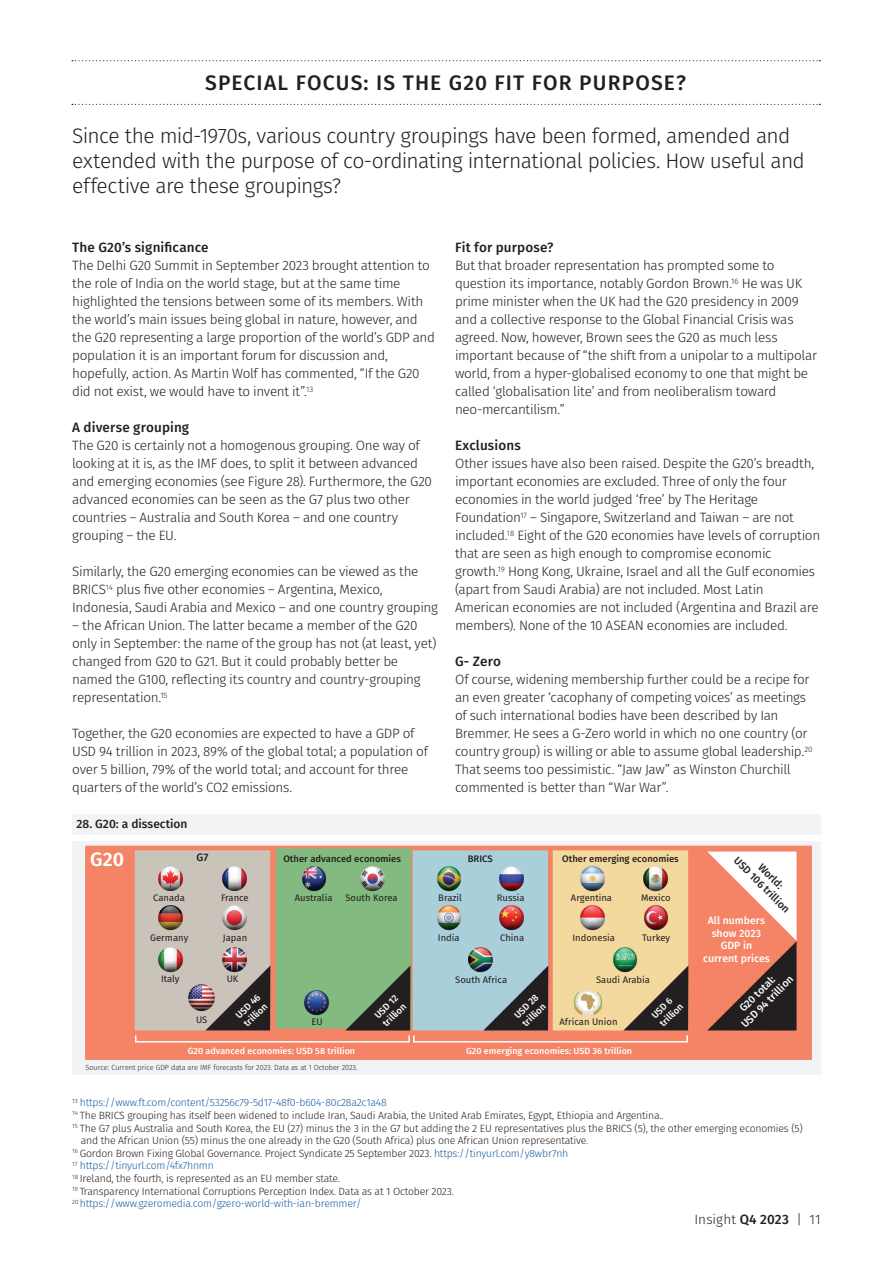
<style>
.page{position:relative;width:893px;height:1263px;background:#fff}
.page>*{position:absolute;margin:0;border:0;box-sizing:border-box;transform-origin:0 0}
.Them_Intro{font:300 21px/25.2px "Fira Sans";letter-spacing:-.03em;color:#231f20}
._14_pt_Title__dotted_lines{font:500 21px "Fira Sans";letter-spacing:.055em;color:#231f20}
.t1{font:600 19.5px "Fira Sans";color:#fff}
._7_Body_Copy{font:300 13.5px/18px "Fira Sans";letter-spacing:-.025em;color:#231f20}
._6_Subheads{font:500 13.5px "Fira Sans";letter-spacing:.01em;color:#231f20}
._7_Body_Copy-2{font:300 13.5px "Fira Sans";letter-spacing:.005em;color:#231f20}
.Chart_title{font:500 12px "Fira Sans";color:#231f20}
.t2{font:500 10.8px "Fira Sans";color:#231f20}
._7_pt_Footnote{font:300 10.5px/12.6px "Fira Sans";letter-spacing:-.02em;color:#231f20}
._7_pt_Footnote-2{font:300 10.5px "Fira Sans";letter-spacing:-.02em;color:#175d9e}
.t3{font:500 10.5px/12.6px "Fira Sans";color:#fff;text-align:center}
.t4{font:500 10.5px/12.6px "Fira Sans";color:#231f20;text-align:center}
.t5{font:9.45px "Fira Sans";color:#231f20}
.t6{font:500 9.45px/11.4px "Fira Sans";color:#fff}
.t7{font:500 9.45px "Fira Sans";color:#231f20}
.t8{font:500 9px "Fira Sans";color:#fff}
.t9{font:300 7.5px "Fira Sans";color:#231f20}
.s1{color:#175d9e}
.s2{font-weight:500}
</style>
<div class="page">
<svg style="left:72px;top:60px;width:748px;height:1px"></svg>
<svg style="left:72px;top:104px;width:748px;height:1px"></svg>
<div style="left:72px;top:814px;width:749px;height:21px;background:#f1f3f5"></div>
<div style="left:72px;top:840px;width:749px;height:234px;background:#f1f3f5"></div>
<svg style="left:85px;top:846px;width:727px;height:214px;background:#f38567"></svg>
<svg style="left:135px;top:848px;width:553px;height:194px;background:#aeae96"></svg>
<svg style="left:707px;top:851px;width:89px;height:179px"></svg>
<img style="left:573px;top:990px;width:29px;height:25px">
<p class="_14_pt_Title__dotted_lines" style="left:205px;top:66px;width:482px">SPECIAL FOCUS: IS THE G20 FIT FOR PURPOSE?</p>
<p class="Them_Intro" style="left:72px;top:122px;width:734px">Since the mid-1970s, various country groupings have been formed, amended and extended with the purpose of co-ordinating international policies. How useful and effective are these groupings?</p>
<p class="_6_Subheads" style="left:72px;top:236px;width:138px">The G20’s significance</p>
<p class="_7_Body_Copy" style="left:72px;top:256px;width:364px">The Delhi G20 Summit in September 2023 brought attention to the role of India on the world stage, but at the same time highlighted the tensions between some of its members. With the world’s main issues being global in nature, however, and the G20 representing a large proportion of the world’s GDP and population it is an important forum for discussion and, hopefully, action. As Martin Wolf has commented, “If the G20 did not exist, we would have to invent it”.<sup>13</sup></p>
<p class="_6_Subheads" style="left:72px;top:416px;width:118px">A diverse grouping</p>
<p class="_7_Body_Copy" style="left:72px;top:436px;width:361px">The G20 is certainly not a homogenous grouping. One way of looking at it is, as the IMF does, to split it between advanced and emerging economies (see Figure 28). Furthermore, the G20 advanced economies can be seen as the G7 plus two other countries – Australia and South Korea – and one country grouping – the EU.</p>
<p class="_7_Body_Copy" style="left:72px;top:562px;width:367px">Similarly, the G20 emerging economies can be viewed as the<br>BRICS<sup>14</sup> plus five other economies – Argentina, Mexico,<br>Indonesia, Saudi Arabia and Mexico – and one country grouping</p>
<p class="_7_Body_Copy" style="left:72px;top:616px;width:366px">– the African Union. The latter became a member of the G20 only in September: the name of the group has not (at least, yet) changed from G20 to G21. But it could probably better be named the G100, reflecting its country and country-grouping representation.<sup>15</sup></p>
<p class="_7_Body_Copy" style="left:72px;top:724px;width:357px">Together, the G20 economies are expected to have a GDP of USD 94 trillion in 2023, 89% of the global total; a population of over 5 billion, 79% of the world total; and account for three quarters of the world’s CO2 emissions.</p>
<p class="Chart_title" style="left:77px;top:814px;width:113px">28. G20: a dissection</p>
<p class="_6_Subheads" style="left:455px;top:236px;width:100px">Fit for purpose?</p>
<p class="_7_Body_Copy" style="left:455px;top:256px;width:364px">But that broader representation has prompted some to question its importance, notably Gordon Brown.<sup>16</sup> He was UK prime minister when the UK had the G20 presidency in 2009 and a collective response to the Global Financial Crisis was agreed. Now, however, Brown sees the G20 as much less important because of “the shift from a unipolar to a multipolar world, from a hyper-globalised economy to one that might be called ‘globalisation lite’ and from neoliberalism toward neo-mercantilism.”</p>
<p class="_6_Subheads" style="left:455px;top:434px;width:67px">Exclusions</p>
<p class="_7_Body_Copy" style="left:455px;top:454px;width:367px">Other issues have also been raised. Despite the G20’s breadth, important economies are excluded. Three of only the four economies in the world judged ‘free’ by The Heritage Foundation<sup>17</sup> – Singapore, Switzerland and Taiwan – are not included.<sup>18</sup> Eight of the G20 economies have levels of corruption that are seen as high enough to compromise economic growth.<sup>19</sup> Hong Kong, Ukraine, Israel and all the Gulf economies (apart from Saudi Arabia) are not included. Most Latin American economies are not included (Argentina and Brazil are members). None of the 10 ASEAN economies are included.</p>
<p class="_6_Subheads" style="left:455px;top:650px;width:48px">G- Zero</p>
<p class="_7_Body_Copy" style="left:455px;top:670px;width:359px">Of course, widening membership further could be a recipe for an even greater ‘cacophany of competing voices’ as meetings of such international bodies have been described by Ian Bremmer. He sees a G-Zero world in which no one country (or country group) is willing or able to assume global leadership.<sup>20<br></sup>That seems too pessimistic. “Jaw Jaw” as Winston Churchill commented is better than “War War”.</p>
<p class="t1" style="left:90px;top:843px;width:35px">G20</p>
<p class="t4" style="left:749px;top:845px;width:75px;rotate:45deg">World:<br>USD 106 trillion</p>
<p class="t3" style="left:703px;top:913px;width:68px">All numbers show 2023<br>GDP in current prices</p>
<p class="t2" style="left:197px;top:849px;width:13px">G7</p>
<p class="t7" style="left:283px;top:851px;width:119px">Other advanced economies</p>
<p class="t7" style="left:468px;top:851px;width:27px">BRICS</p>
<p class="t5" style="left:438px;top:890px;width:25px">Brazil</p>
<p class="t5" style="left:497px;top:890px;width:29px">Russia</p>
<p class="t5" style="left:500px;top:930px;width:26px">China</p>
<p class="t5" style="left:455px;top:972px;width:53px">South Africa</p>
<p class="t7" style="left:562px;top:851px;width:118px">Other emerging economies</p>
<p class="t5" style="left:295px;top:890px;width:39px">Australia</p>
<p class="t5" style="left:345px;top:890px;width:54px">South Korea</p>
<p class="t5" style="left:571px;top:890px;width:43px">Argentina</p>
<p class="t5" style="left:572px;top:930px;width:44px">Indonesia</p>
<p class="t5" style="left:641px;top:890px;width:31px">Mexico</p>
<p class="t5" style="left:153px;top:890px;width:33px">Canada</p>
<p class="t5" style="left:221px;top:890px;width:29px">France</p>
<p class="t5" style="left:150px;top:930px;width:40px">Germany</p>
<p class="t5" style="left:223px;top:930px;width:26px">Japan</p>
<p class="t5" style="left:438px;top:930px;width:23px">India</p>
<p class="t5" style="left:642px;top:930px;width:30px">Turkey</p>
<p class="t5" style="left:596px;top:972px;width:55px">Saudi Arabia</p>
<p class="t5" style="left:559px;top:1014px;width:60px">African Union</p>
<p class="t5" style="left:161px;top:972px;width:20px">Italy</p>
<p class="t5" style="left:227px;top:972px;width:13px">UK</p>
<p class="t5" style="left:196px;top:1012px;width:13px">US</p>
<p class="t3" style="left:729px;top:1012px;width:70px;rotate:-45deg">G20 total:<br>USD 94 trillion</p>
<p class="t6" style="left:233px;top:1013px;width:32px;rotate:-45deg">USD 46 trillion</p>
<p class="t6" style="left:372px;top:1013px;width:31px;rotate:-45deg">USD 12 trillion</p>
<p class="t6" style="left:511px;top:1013px;width:32px;rotate:-45deg">USD 28 trillion</p>
<p class="t6" style="left:649px;top:1013px;width:31px;rotate:-45deg">USD 6 trillion</p>
<p class="t5" style="left:311px;top:1014px;width:13px">EU</p>
<p class="t8" style="left:188px;top:1043px;width:169px">G20 advanced economies: USD 58 trillion</p>
<p class="t8" style="left:466px;top:1043px;width:167px">G20 emerging economies: USD 36 trillion</p>
<p class="t9" style="left:86px;top:1062px;width:273px">Source: Current price GDP data are IMF forecasts for 2023. Data as at 1 October 2023.</p>
<p class="_7_pt_Footnote-2" style="left:72px;top:1095px;width:316px"><sup>13</sup> https://www.ft.com/content/53256c79-5d17-48f0-b604-80c28a2c1a48</p>
<p class="_7_pt_Footnote" style="left:72px;top:1109px;width:593px"><sup>14</sup> The BRICS grouping has itself been widened to include Iran, Saudi Arabia, the United Arab Emirates, Egypt, Ethiopia and Argentina..</p>
<p class="_7_pt_Footnote" style="left:81px;top:1121px;width:723px;text-indent:-9px"><sup>15</sup> The G7 plus Australia and South Korea, the EU (27) minus the 3 in the G7 but adding the 2 EU representatives plus the BRICS (5), the other emerging economies (5) and the African Union (55) minus the one already in the G20 (South Africa) plus one African Union representative.</p>
<p class="_7_pt_Footnote" style="left:72px;top:1147px;width:498px"><sup>16</sup> Gordon Brown Fixing Global Governance. Project Syndicate 25 September 2023. <span class="s1">https://tinyurl.com/y8wbr7nh</span></p>
<p class="_7_pt_Footnote-2" style="left:72px;top:1158px;width:143px"><sup>17</sup> https://tinyurl.com/4fx7hnmn</p>
<p class="_7_pt_Footnote" style="left:72px;top:1172px;width:269px"><sup>18</sup> Ireland, the fourth, is represented as an EU member state.</p>
<p class="_7_pt_Footnote" style="left:72px;top:1184px;width:383px"><sup>19</sup> Transparency International Corruptions Perception Index. Data as at 1 October 2023.</p>
<p class="_7_pt_Footnote-2" style="left:72px;top:1196px;width:291px"><sup>20</sup> https://www.gzeromedia.com/gzero-world-with-ian-bremmer/</p>
<p class="_7_Body_Copy-2" style="left:695px;top:1210px;width:128px">Insight <span class="s2">Q4 2023</span> | 11</p>
</div>
